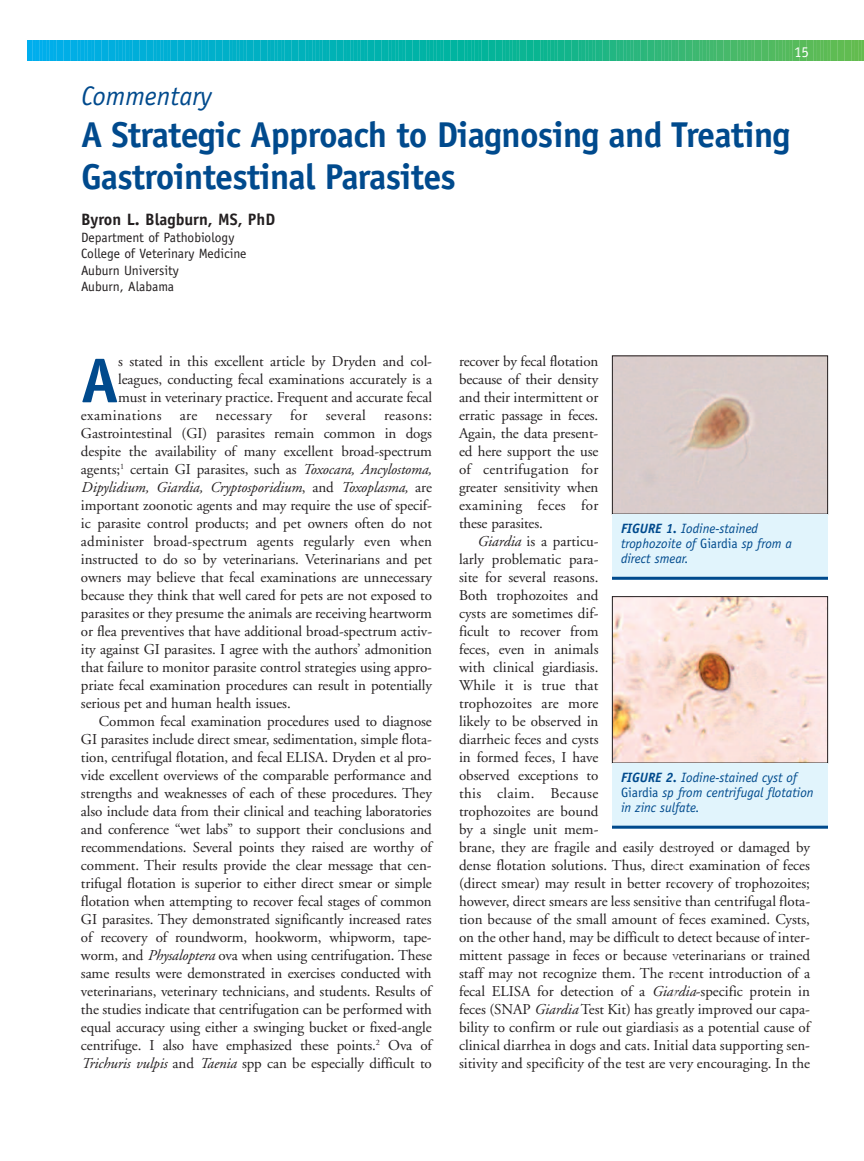
<style>
.page{position:relative;width:864px;height:1161px;background:#fff}
.page>*{position:absolute;margin:0;border:0;box-sizing:border-box;transform-origin:0 0}
.t1{font:700 63.45px "Officina Sans";color:#004a8d}
.t2{font:700 36px/42px "Officina Sans";letter-spacing:-.02em;color:#004a8d}
.t3{font:italic 27px "Officina Sans";color:#004a8d}
.t4{font:700 16.5px "Officina Sans";color:#231f20}
.t5{font:15px/18px "Adobe Garamond";letter-spacing:-.005em;color:#231f20;text-align:justify}
.t6{font:italic 15px "Adobe Garamond";letter-spacing:-.005em;color:#231f20}
.t7{font:15px "Adobe Garamond";letter-spacing:.025em;color:#231f20}
.t8{font:15px "Officina Sans";color:#fff}
.t9{font:italic 13.5px/15px "Officina Sans";color:#004a8d}
.t10{font:13.5px/16.5px "Officina Sans";color:#231f20}
.s1{font-style:italic}
.s2{font-style:normal}
.s3{font-weight:700}
</style>
<div class="page">
<svg style="left:27px;top:40px;width:837px;height:21px;background:#1db5a2"></svg>
<img style="left:614px;top:358px;width:212px;height:154px">
<div style="left:612px;top:356px;width:216px;height:158px;border:1px solid #231f20"></div>
<div style="left:612px;top:514px;width:216px;height:66px;background:#e1f4fc"></div>
<hr style="left:612px;top:577px;width:216px;height:3px;background:#004a8d">
<img style="left:614px;top:598px;width:212px;height:163px">
<div style="left:612px;top:596px;width:216px;height:167px;border:1px solid #231f20"></div>
<div style="left:612px;top:763px;width:216px;height:66px;background:#e1f4fc"></div>
<hr style="left:612px;top:826px;width:216px;height:3px;background:#004a8d">
<p class="t8" style="left:794px;top:46px;width:16px">15</p>
<h3 class="t3" style="left:81px;top:86px;width:132px">Commentary</h3>
<h2 class="t2" style="left:81px;top:117px;width:711px">A Strategic Approach to Diagnosing and Treating<br>Gastrointestinal Parasites</h2>
<p class="t4" style="left:81px;top:213px;width:196px">Byron L. Blagburn, MS, PhD</p>
<p class="t10" style="left:81px;top:230px;width:167px">Department of Pathobiology<br>College of Veterinary Medicine<br>Auburn University<br>Auburn, Alabama</p>
<h1 class="t1" style="left:81px;top:357px;width:39px">A</h1>
<p class="t5" style="left:118px;top:354px;width:315px">s stated in this excellent article by Dryden and col-</p>
<p class="t5" style="left:118px;top:372px;width:315px">leagues, conducting fecal examinations accurately is a</p>
<p class="t5" style="left:118px;top:390px;width:315px">must in veterinary practice. Frequent and accurate fecal</p>
<p class="t7" style="left:81px;top:410px;width:353px">examinations are necessary for several reasons:</p>
<p class="t5" style="left:81px;top:426px;width:353px">Gastrointestinal (GI) parasites remain common in dogs</p>
<p class="t5" style="left:81px;top:444px;width:353px">despite the availability of many excellent broad-spectrum</p>
<p class="t5" style="left:81px;top:462px;width:352px">agents;<sup>1</sup> certain GI parasites, such as <span class="s1">Toxocara, Ancylostoma,</span></p>
<p class="t6" style="left:81px;top:482px;width:353px">Dipylidium, Giardia, Cryptosporidium<span class="s2">, and</span> Toxoplasma, <span class="s2">are</span></p>
<p class="t5" style="left:81px;top:498px;width:353px">important zoonotic agents and may require the use of specif-</p>
<p class="t5" style="left:81px;top:516px;width:353px">ic parasite control products; and pet owners often do not</p>
<p class="t5" style="left:81px;top:534px;width:353px">administer broad-spectrum agents regularly even when</p>
<p class="t5" style="left:81px;top:552px;width:353px">instructed to do so by veterinarians. Veterinarians and pet</p>
<p class="t5" style="left:81px;top:570px;width:353px">owners may believe that fecal examinations are unnecessary</p>
<p class="t5" style="left:81px;top:588px;width:353px">because they think that well cared for pets are not exposed to</p>
<p class="t5" style="left:81px;top:606px;width:353px">parasites or they presume the animals are receiving heartworm</p>
<p class="t5" style="left:81px;top:624px;width:353px">or flea preventives that have additional broad-spectrum activ-</p>
<p class="t5" style="left:81px;top:642px;width:353px">ity against GI parasites. I agree with the authors’ admonition</p>
<p class="t5" style="left:81px;top:660px;width:353px">that failure to monitor parasite control strategies using appro-</p>
<p class="t5" style="left:81px;top:678px;width:353px">priate fecal examination procedures can result in potentially</p>
<p class="t5" style="left:81px;top:696px;width:211px">serious pet and human health issues.</p>
<p class="t5" style="left:99px;top:714px;width:334px">Common fecal examination procedures used to diagnose</p>
<p class="t5" style="left:81px;top:732px;width:353px">GI parasites include direct smear, sedimentation, simple flota-</p>
<p class="t5" style="left:81px;top:750px;width:352px">tion, centrifugal flotation, and fecal ELISA. Dryden et al pro-</p>
<p class="t5" style="left:81px;top:768px;width:352px">vide excellent overviews of the comparable performance and</p>
<p class="t5" style="left:81px;top:786px;width:352px">strengths and weaknesses of each of these procedures. They</p>
<p class="t5" style="left:81px;top:804px;width:352px">also include data from their clinical and teaching laboratories</p>
<p class="t5" style="left:81px;top:822px;width:352px">and conference “wet labs” to support their conclusions and</p>
<p class="t5" style="left:81px;top:840px;width:352px">recommendations. Several points they raised are worthy of</p>
<p class="t5" style="left:81px;top:858px;width:352px">comment. Their results provide the clear message that cen-</p>
<p class="t5" style="left:81px;top:876px;width:352px">trifugal flotation is superior to either direct smear or simple</p>
<p class="t5" style="left:81px;top:894px;width:352px">flotation when attempting to recover fecal stages of common</p>
<p class="t5" style="left:81px;top:912px;width:352px">GI parasites. They demonstrated significantly increased rates</p>
<p class="t5" style="left:81px;top:930px;width:352px">of recovery of roundworm, hookworm, whipworm, tape-</p>
<p class="t5" style="left:81px;top:948px;width:352px">worm, and <span class="s1">Physaloptera</span> ova when using centrifugation. These</p>
<p class="t5" style="left:81px;top:966px;width:352px">same results were demonstrated in exercises conducted with</p>
<p class="t5" style="left:81px;top:984px;width:352px">veterinarians, veterinary technicians, and students. Results of</p>
<p class="t5" style="left:81px;top:1002px;width:352px">the studies indicate that centrifugation can be performed with</p>
<p class="t5" style="left:81px;top:1020px;width:352px">equal accuracy using either a swinging bucket or fixed-angle</p>
<p class="t5" style="left:81px;top:1038px;width:352px">centrifuge. I also have emphasized these points.<sup>2</sup> Ova of</p>
<p class="t5" style="left:81px;top:1056px;width:352px"><span class="s1">Trichuris vulpis</span> and <span class="s1">Taenia</span> spp can be especially difficult to</p>
<p class="t5" style="left:459px;top:354px;width:141px">recover by fecal flotation because of their density and their intermittent or erratic passage in feces.<br>Again, the data present&shy;ed here support the use of centrifugation for greater sensitivity when examining feces for these parasites.</p>
<p class="t5" style="left:459px;top:534px;width:353px;text-align:left;text-indent:18px"><span class="s1">Giardia</span> is a particu-<br>larly problematic para-<br>site for several reasons.<br>Both trophozoites and<br>cysts are sometimes dif-<br>ficult to recover from<br>feces, even in animals<br>with clinical giardiasis.<br>While it is true that<br>trophozoites are more<br>likely to be observed in<br>diarrheic feces and cysts<br>in formed feces, I have<br>observed exceptions to<br>this claim. Because<br>trophozoites are bound<br>by a single unit mem-<br>brane, they are fragile and easily destroyed or damaged by dense flotation solutions. Thus, direct examination of feces (direct smear) may result in better recovery of trophozoites; however, direct smears are less sensitive than centrifugal flota&shy;tion because of the small amount of feces examined. Cysts, on the other hand, may be difficult to detect because of inter&shy;mittent passage in feces or because veterinarians or trained staff may not recognize them. The recent introduction of a fecal ELISA for detection of a <span class="s1">Giardia</span>-specific protein in feces (SNAP <span class="s1">Giardia</span> Test Kit) has greatly improved our capa&shy;bility to confirm or rule out giardiasis as a potential cause of clinical diarrhea in dogs and cats. Initial data supporting sen&shy;sitivity and specificity of the test are very encouraging. In the</p>
<p class="t9" style="left:621px;top:522px;width:173px"><span class="s3">FIGURE 1.</span> Iodine-stained trophozoite of <span class="s2">Giardia</span> sp from a direct smear.</p>
<p class="t9" style="left:621px;top:771px;width:194px"><span class="s3">FIGURE 2.</span> Iodine-stained cyst of<br><span class="s2">Giardia</span> sp from centrifugal flotation in zinc sulfate.</p>
</div>
